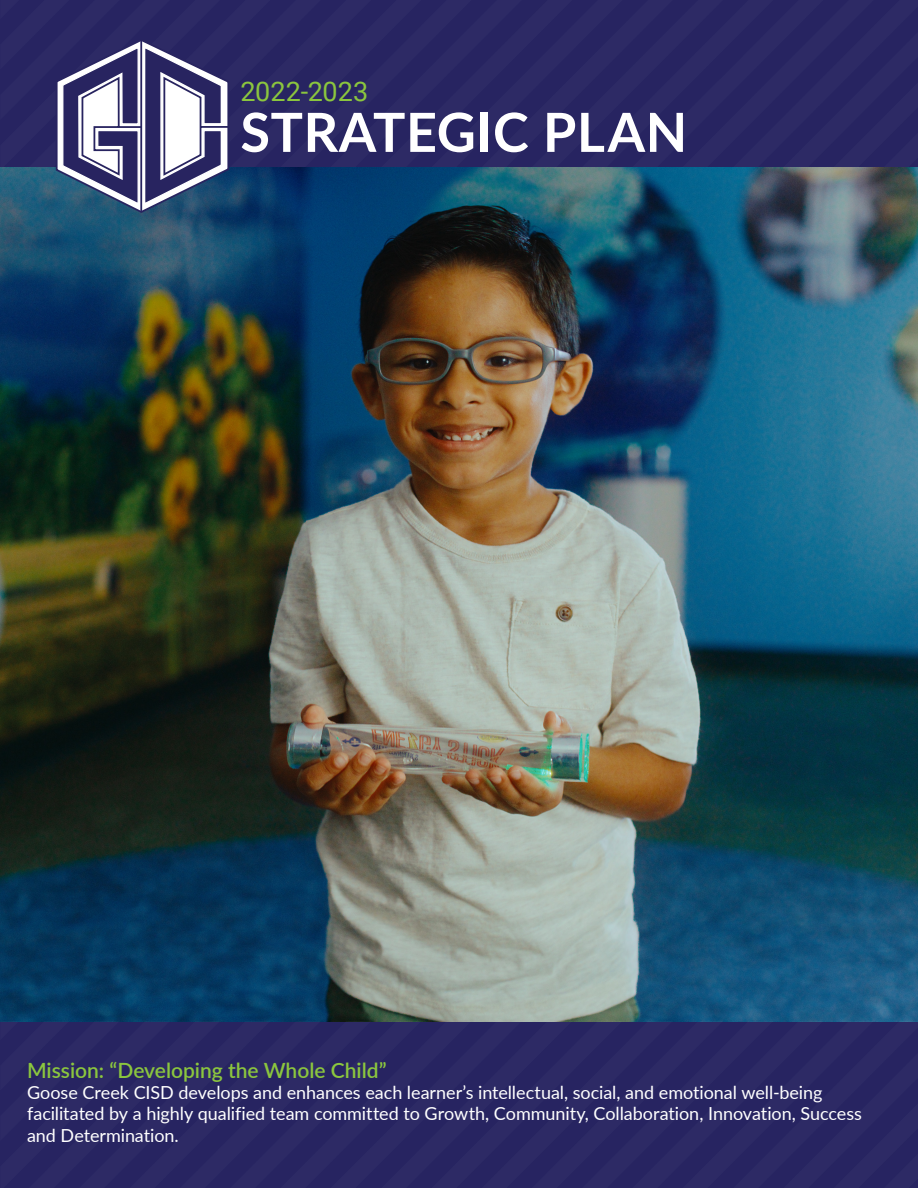
<style>
.page{position:relative;width:918px;height:1188px;background:#fff}
.page>*{position:absolute;margin:0;border:0;box-sizing:border-box;transform-origin:0 0}
.t1{font:700 54px "Lato";letter-spacing:.01em;color:#fff}
.Purpose{font:27px "Roboto";color:#8bc63e}
.t2{font:600 21px "Lato";color:#8bc63e}
.t3{font:18px/21.6px "Lato";letter-spacing:-.005em;color:#fff}
</style>
<div class="page">
<img style="left:0;top:166px;width:918px;height:856px">
<div style="left:0;top:1022px;width:918px;height:166px;background:#292662"></div>
<div style="left:0;top:0;width:918px;height:166px;background:#282562"></div>
<svg style="left:56px;top:39px;width:173px;height:174px"></svg>
<hr style="left:140px;top:41px;width:2px;height:170px;background:#282460">
<p class="Purpose" style="left:240px;top:73px;width:129px">2022-2023</p>
<p class="t1" style="left:240px;top:92px;width:448px">STRATEGIC PLAN</p>
<p class="t2" style="left:27px;top:1055px;width:361px">Mission: “Developing the Whole Child”</p>
<p class="t3" style="left:27px;top:1080px;width:836px">Goose Creek CISD develops and enhances each learner’s intellectual, social, and emotional well-being facilitated by a highly qualified team committed to Growth, Community, Collaboration, Innovation, Success and Determination.</p>
</div>
